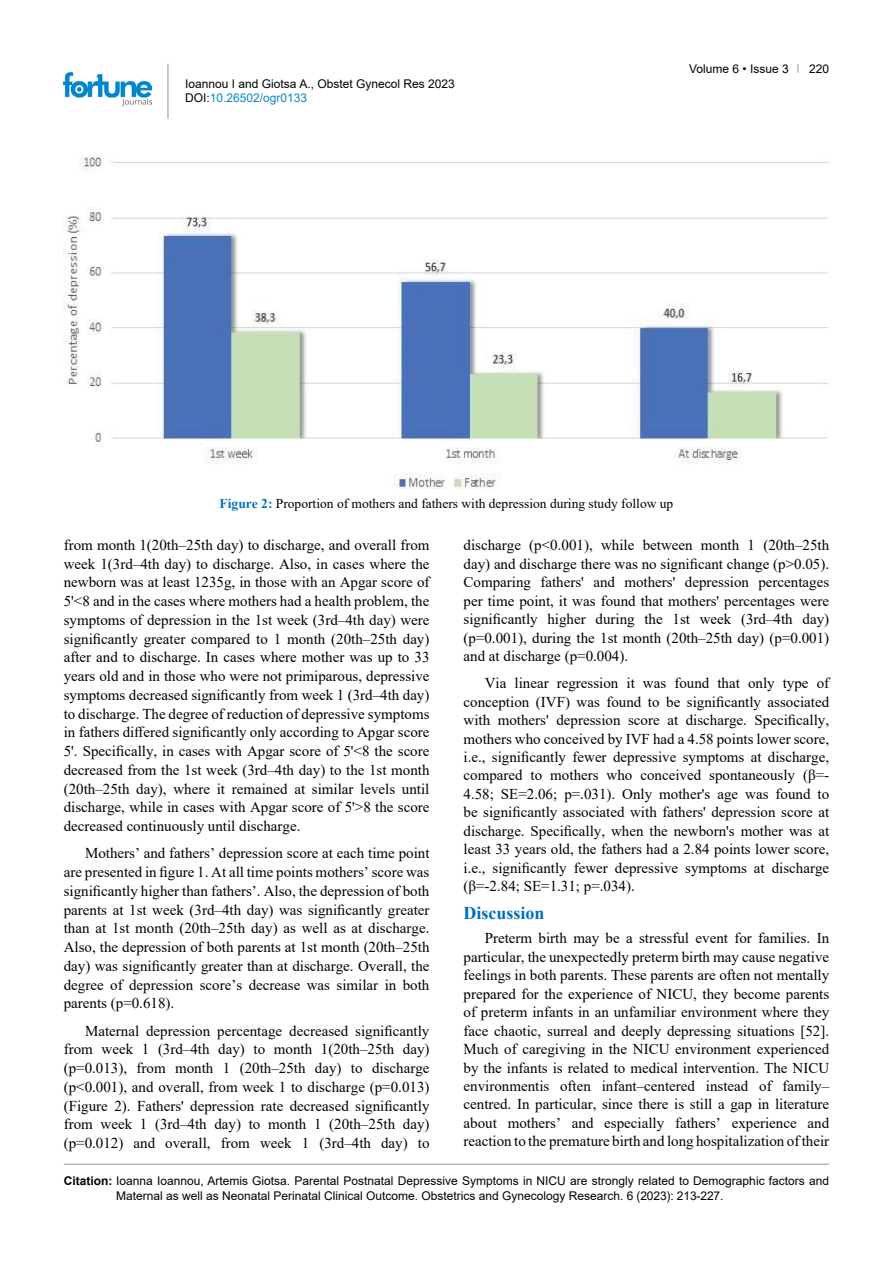
<style>
.page{position:relative;width:893px;height:1263px;background:#fff}
.page>*{position:absolute;margin:0;border:0;box-sizing:border-box;transform-origin:0 0}
.t1{font:700 18px "Times New Roman";color:#006fc0}
.t2{font:15px/18.8px "Times New Roman";color:#000;text-align:justify}
.t3{font:13.5px "Times New Roman";color:#000}
.t4{font:12px/14.4px "Arial";color:#000}
.s1{color:#0a88ca}
.s2{font-weight:700;color:#006fc0}
.s3{font-weight:700}
</style>
<div class="page">
<hr style="left:168px;top:64px;width:1px;height:55px;background:#939598">
<img style="left:64px;top:72px;width:88px;height:33px">
<hr style="left:64px;top:1164px;width:765px;height:1px;background:#939598">
<img style="left:64px;top:156px;width:765px;height:334px">
<p class="t4" style="left:185px;top:76px;width:271px">Ioannou I and Giotsa A., Obstet Gynecol Res 2023<br>DOI:<span class="s1">10.26502/ogr0133</span></p>
<p class="t4" style="left:689px;top:61px;width:101px">Volume 6 • Issue 3</p>
<p class="t4" style="left:809px;top:61px;width:22px">220</p>
<p class="t3" style="left:220px;top:494px;width:455px"><span class="s2">Figure 2:</span> Proportion of mothers and fathers with depression during study follow up</p>
<p class="t2" style="left:64px;top:536px;width:367px">from month 1(20th–25th day) to discharge, and overall from week 1(3rd–4th day) to discharge. Also, in cases where the newborn was at least 1235g, in those with an Apgar score of 5'&lt;8 and in the cases where mothers had a health problem, the symptoms of depression in the 1st week (3rd–4th day) were significantly greater compared to 1 month (20th–25th day) after and to discharge. In cases where mother was up to 33 years old and in those who were not primiparous, depressive symptoms decreased significantly from week 1 (3rd–4th day) to discharge. The degree of reduction of depressive symptoms in fathers differed significantly only according to Apgar score 5'. Specifically, in cases with Apgar score of 5'&lt;8 the score decreased from the 1st week (3rd–4th day) to the 1st month (20th–25th day), where it remained at similar levels until discharge, while in cases with Apgar score of 5'&gt;8 the score decreased continuously until discharge.</p>
<p class="t2" style="left:64px;top:843px;width:367px;text-indent:21px">Mothers’ and fathers’ depression score at each time point are presented in figure 1. At all time points mothers’ score was significantly higher than fathers’. Also, the depression of both parents at 1st week (3rd–4th day) was significantly greater than at 1st month (20th–25th day) as well as at discharge.<br>Also, the depression of both parents at 1st month (20th–25th day) was significantly greater than at discharge. Overall, the degree of depression score’s decrease was similar in both parents (p=0.618).</p>
<p class="t2" style="left:64px;top:1021px;width:367px;text-indent:21px">Maternal depression percentage decreased significantly from week 1 (3rd–4th day) to month 1(20th–25th day) (p=0.013), from month 1 (20th–25th day) to discharge (p&lt;0.001), and overall, from week 1 to discharge (p=0.013) (Figure 2). Fathers' depression rate decreased significantly from week 1 (3rd–4th day) to month 1 (20th–25th day) (p=0.012) and overall, from week 1 (3rd–4th day) to</p>
<p class="t2" style="left:463px;top:536px;width:367px">discharge (p&lt;0.001), while between month 1 (20th–25th day) and discharge there was no significant change (p&gt;0.05).<br>Comparing fathers' and mothers' depression percentages per time point, it was found that mothers' percentages were significantly higher during the 1st week (3rd–4th day) (p=0.001), during the 1st month (20th–25th day) (p=0.001) and at discharge (p=0.004).</p>
<p class="t2" style="left:463px;top:673px;width:367px;text-indent:21px">Via linear regression it was found that only type of conception (IVF) was found to be significantly associated with mothers' depression score at discharge. Specifically, mothers who conceived by IVF had a 4.58 points lower score, i.e., significantly fewer depressive symptoms at discharge, compared to mothers who conceived spontaneously (β=- 4.58; SE=2.06; p=.031). Only mother's age was found to be significantly associated with fathers' depression score at discharge. Specifically, when the newborn's mother was at least 33 years old, the fathers had a 2.84 points lower score, i.e., significantly fewer depressive symptoms at discharge (β=-2.84; SE=1.31; p=.034).</p>
<p class="t1" style="left:463px;top:900px;width:83px">Discussion</p>
<p class="t2" style="left:463px;top:929px;width:367px;text-indent:21px">Preterm birth may be a stressful event for families. In particular, the unexpectedly preterm birth may cause negative feelings in both parents. These parents are often not mentally prepared for the experience of NICU, they become parents of preterm infants in an unfamiliar environment where they face chaotic, surreal and deeply depressing situations [52].<br>Much of caregiving in the NICU environment experienced by the infants is related to medical intervention. The NICU environmentis often infant–centered instead of family– centred. In particular, since there is still a gap in literature about mothers’ and especially fathers’ experience and reaction to the premature birth and long hospitalization of their</p>
<p class="t4" style="left:116px;top:1173px;width:715px;line-height:15px;text-indent:-52px"><span class="s3">Citation:</span> Ioanna Ioannou, Artemis Giotsa. Parental Postnatal Depressive Symptoms in NICU are strongly related to Demographic factors and<br>Maternal as well as Neonatal Perinatal Clinical Outcome. Obstetrics and Gynecology Research. 6 (2023): 213-227.</p>
</div>
